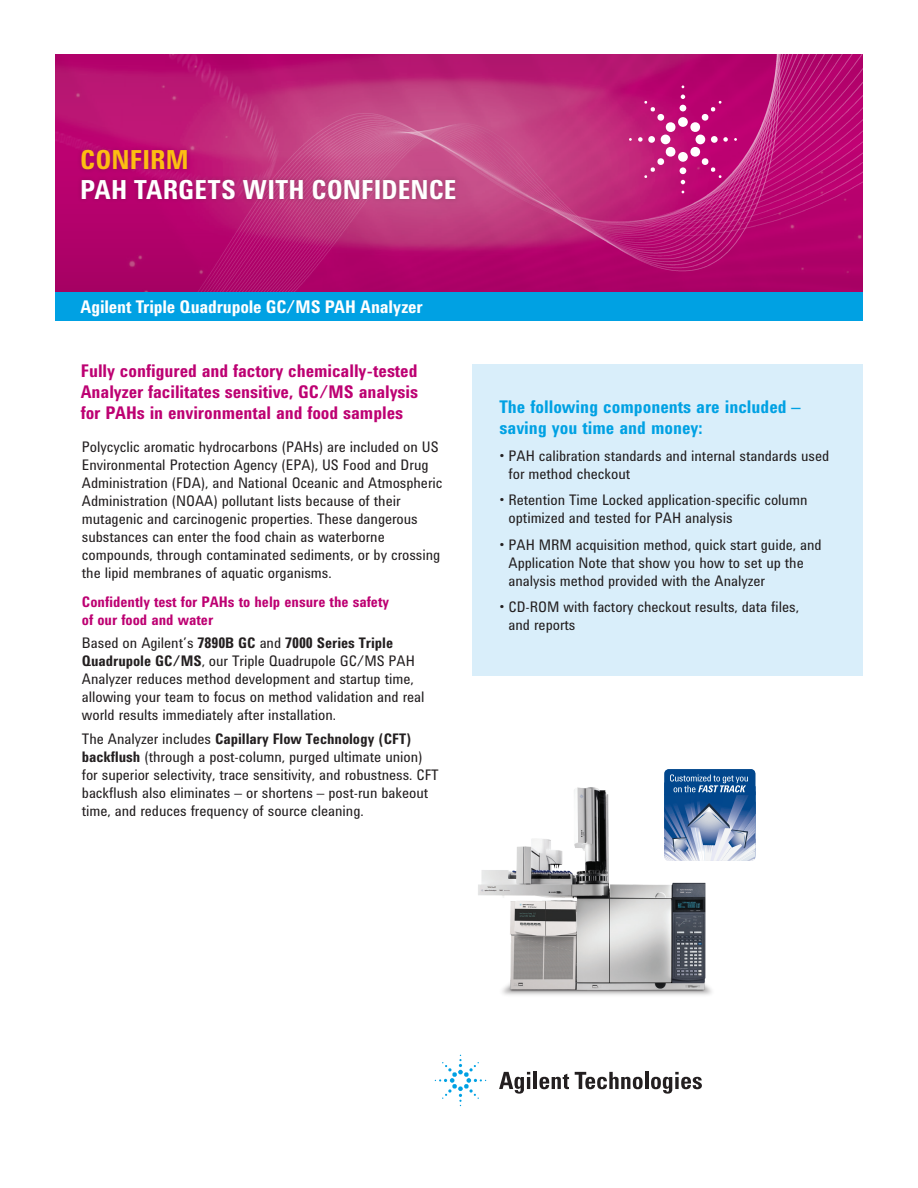
<style>
.page{position:relative;width:918px;height:1188px;background:#fff}
.page>*{position:absolute;margin:0;border:0;box-sizing:border-box;transform-origin:0 0}
.Headline{font:700 27px/30px "Agilent Condensed CFF";color:#fff}
.Body_Copy{font:700 18px/21px "Agilent Condensed CFF";letter-spacing:-.005em;color:#bd0172;text-align:justify}
.Body_Copy-2{font:700 18px/21px "Agilent Condensed CFF";color:#00a1e3}
.Subhead_k_o_Bar{font:700 18px "Agilent Condensed CFF";letter-spacing:-.01em;color:#fff}
.Body_Copy-3{font:15px/18px "Agilent Condensed CFF";letter-spacing:-.005em;color:#231f20}
.Body_Copy-4{font:700 15px/18px "Agilent Condensed CFF";color:#bd0172}
.s1{color:#fdbe12}
.s2{font-weight:700}
</style>
<div class="page">
<div style="left:472px;top:364px;width:391px;height:312px;background:#d9eefa"></div>
<svg style="left:499px;top:1072px;width:31px;height:22px"></svg>
<hr style="left:534px;top:1072px;width:3px;height:17px;background:#231f20">
<svg style="left:539px;top:1074px;width:30px;height:15px"></svg>
<svg style="left:575px;top:1072px;width:68px;height:17px"></svg>
<hr style="left:645px;top:1072px;width:4px;height:17px;background:#231f20">
<svg style="left:651px;top:1072px;width:51px;height:22px"></svg>
<svg style="left:435px;top:1055px;width:51px;height:51px"></svg>
<svg style="left:664px;top:769px;width:92px;height:92px;background:#5981b0"></svg>
<img style="left:478px;top:780px;width:246px;height:215px">
<img style="left:55px;top:54px;width:807px;height:238px">
<div style="left:55px;top:292px;width:807px;height:29px;background:#00a1e3"></div>
<div style="left:77px;top:145px;width:384px;height:59px;background:#231f20;opacity:.25"></div>
<svg style="left:638px;top:95px;width:90px;height:89px;background:#c52a85"></svg>
<p class="Headline" style="left:80px;top:144px;width:378px"><span class="s1">CONFIRM<br></span>PAH TARGETS WITH CONFIDENCE</p>
<p class="Subhead_k_o_Bar" style="left:81px;top:293px;width:344px">Agilent Triple Quadrupole GC/MS PAH Analyzer</p>
<p class="Body_Copy" style="left:81px;top:360px;width:339px">Fully configured and factory chemically-tested Analyzer facilitates sensitive, GC/MS analysis for PAHs in environmental and food samples</p>
<p class="Body_Copy-3" style="left:82px;top:437px;width:362px">Polycyclic aromatic hydrocarbons (PAHs) are included on US Environmental Protection Agency (EPA), US Food and Drug Administration (FDA), and National Oceanic and Atmospheric Administration (NOAA) pollutant lists because of their mutagenic and carcinogenic properties. These dangerous substances can enter the food chain as waterborne compounds, through contaminated sediments, or by crossing the lipid membranes of aquatic organisms.</p>
<p class="Body_Copy-4" style="left:82px;top:592px;width:309px">Confidently test for PAHs to help ensure the safety of our food and water</p>
<p class="Body_Copy-3" style="left:82px;top:634px;width:344px">Based on Agilent’s <span class="s2">7890B GC</span> and <span class="s2">7000 Series Triple Quadrupole GC/MS</span>, our Triple Quadrupole GC/MS PAH Analyzer reduces method development and startup time, allowing your team to focus on method validation and real world results immediately after installation.</p>
<p class="Body_Copy-3" style="left:82px;top:729px;width:358px">The Analyzer includes <span class="s2">Capillary Flow Technology (CFT) backflush</span> (through a post-column, purged ultimate union) for superior selectivity, trace sensitivity, and robustness. CFT backflush also eliminates – or shortens – post-run bakeout time, and reduces frequency of source cleaning.</p>
<p class="Body_Copy-2" style="left:500px;top:395px;width:303px">The following components are included – saving you time and money:</p>
<p class="Body_Copy-3" style="left:509px;top:446px;width:322px;text-indent:-9px">• PAH calibration standards and internal standards used for method checkout</p>
<p class="Body_Copy-3" style="left:509px;top:490px;width:300px;text-indent:-9px">• Retention Time Locked application-specific column optimized and tested for PAH analysis</p>
<p class="Body_Copy-3" style="left:509px;top:535px;width:315px;text-indent:-9px">• PAH MRM acquisition method, quick start guide, and<br>Application Note that show you how to set up the analysis method provided with the Analyzer</p>
<p class="Body_Copy-3" style="left:509px;top:598px;width:292px;text-indent:-9px">• CD-ROM with factory checkout results, data files, and reports</p>
</div>
